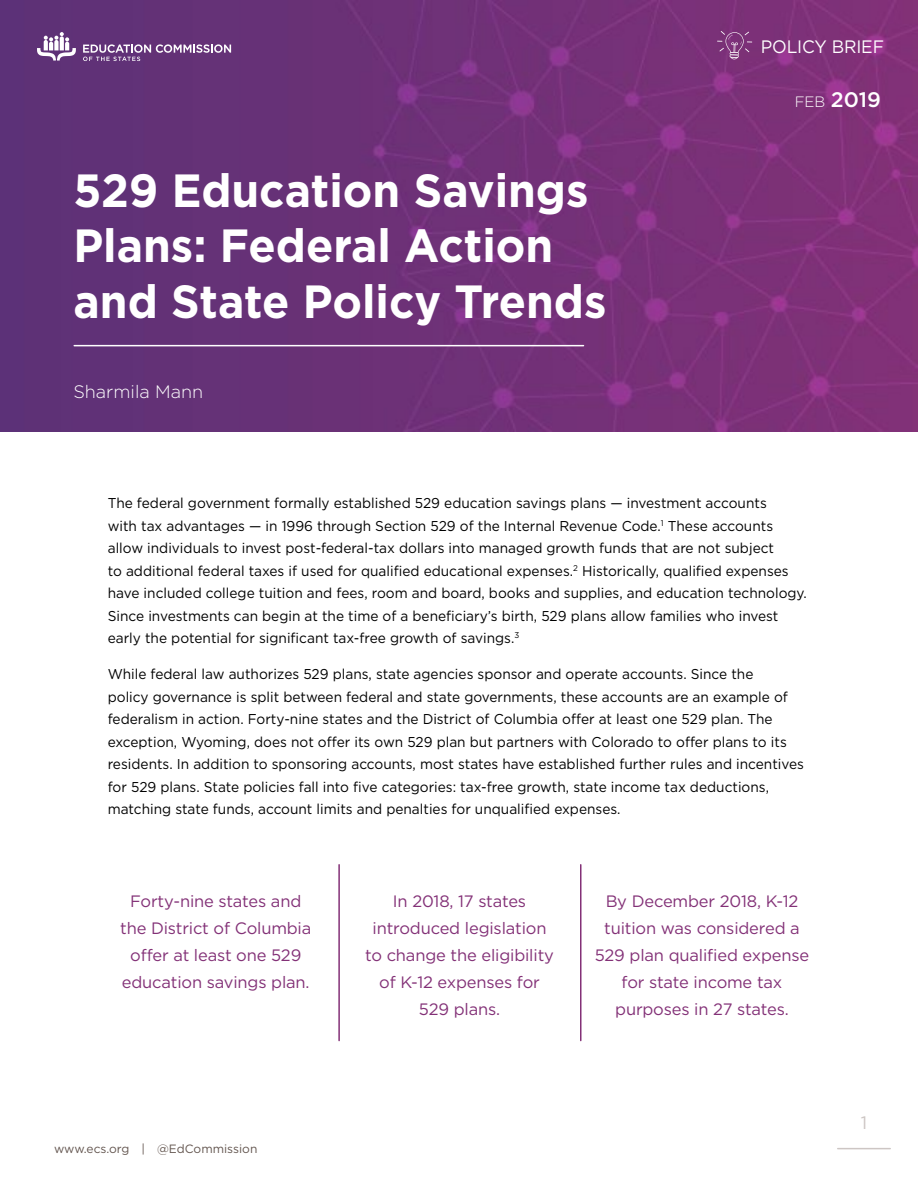
<style>
.page{position:relative;width:918px;height:1188px;background:#fff}
.page>*{position:absolute;margin:0;border:0;box-sizing:border-box;transform-origin:0 0}
.t1{font:700 46.5px/55.8px "Gotham";color:#fff;scale:.96 1}
.t2{font:500 21px "Gotham";color:#fff}
.t3{font:300 18px "Gotham";color:#fff}
.t4{font:18px "Gotham";letter-spacing:-.01em;color:#fff;scale:.96 1}
.t5{font:18px "Gotham";color:#cdc6c4}
.t6{font:16.5px/27px "Gotham";letter-spacing:-.01em;color:#833177;text-align:center}
.t7{font:14.25px/22.5px "Gotham";color:#000;scale:.96 1}
.t8{font:12px "Gotham";color:#63554f}
.s1{font-weight:300;font-size:15px}
</style>
<div class="page">
<hr style="left:838px;top:1148px;width:52px;height:1px;background:#cdc6c4">
<img style="left:0;top:0;width:918px;height:432px">
<svg style="left:717px;top:31px;width:35px;height:28px"></svg>
<hr style="left:74px;top:345px;width:510px;height:1px;background:#fff">
<svg style="left:37px;top:32px;width:39px;height:29px"></svg>
<svg style="left:83px;top:44px;width:148px;height:17px;background:#896498"></svg>
<hr style="left:338px;top:865px;width:2px;height:176px;background:#833177">
<hr style="left:580px;top:865px;width:2px;height:176px;background:#833177">
<p class="t4" style="left:761px;top:35px;width:130px">POLICY BRIEF</p>
<h1 class="t1" style="left:73px;top:162px;width:557px">529 Education Savings<br>Plans: Federal Action and State Policy Trends</h1>
<p class="t3" style="left:73px;top:380px;width:131px">Sharmila Mann</p>
<h2 class="t2" style="left:795px;top:86px;width:88px"><span class="s1">FEB</span> 2019</h2>
<p class="t7" style="left:108px;top:492px;width:730px">The federal government formally established 529 education savings plans — investment accounts<br>with tax advantages — in 1996 through Section 529 of the Internal Revenue Code.<sup>1</sup> These accounts allow individuals to invest post-federal-tax dollars into managed growth funds that are not subject<br>to additional federal taxes if used for qualified educational expenses.<sup>2</sup> Historically, qualified expenses have included college tuition and fees, room and board, books and supplies, and education technology.<br>Since investments can begin at the time of a beneficiary’s birth, 529 plans allow families who invest early the potential for significant tax-free growth of savings.<sup>3</sup></p>
<p class="t7" style="left:108px;top:663px;width:727px">While federal law authorizes 529 plans, state agencies sponsor and operate accounts. Since the<br>policy governance is split between federal and state governments, these accounts are an example of federalism in action. Forty-nine states and the District of Columbia offer at least one 529 plan. The exception, Wyoming, does not offer its own 529 plan but partners with Colorado to offer plans to its residents. In addition to sponsoring accounts, most states have established further rules and incentives for 529 plans. State policies fall into five categories: tax-free growth, state income tax deductions, matching state funds, account limits and penalties for unqualified expenses.</p>
<p class="t6" style="left:120px;top:887px;width:193px">Forty-nine states and the District of Columbia offer at least one 529 education savings plan.</p>
<p class="t6" style="left:595px;top:887px;width:216px">By December 2018, K-12 tuition was considered a<br>529 plan qualified expense for state income tax purposes in 27 states.</p>
<p class="t6" style="left:365px;top:887px;width:190px">In 2018, 17 states introduced legislation to change the eligibility of K-12 expenses for<br>529 plans.</p>
<p class="t8" style="left:54px;top:1141px;width:205px">www.ecs.org | @EdCommission</p>
<p class="t5" style="left:861px;top:1111px;width:8px">1</p>
</div>
